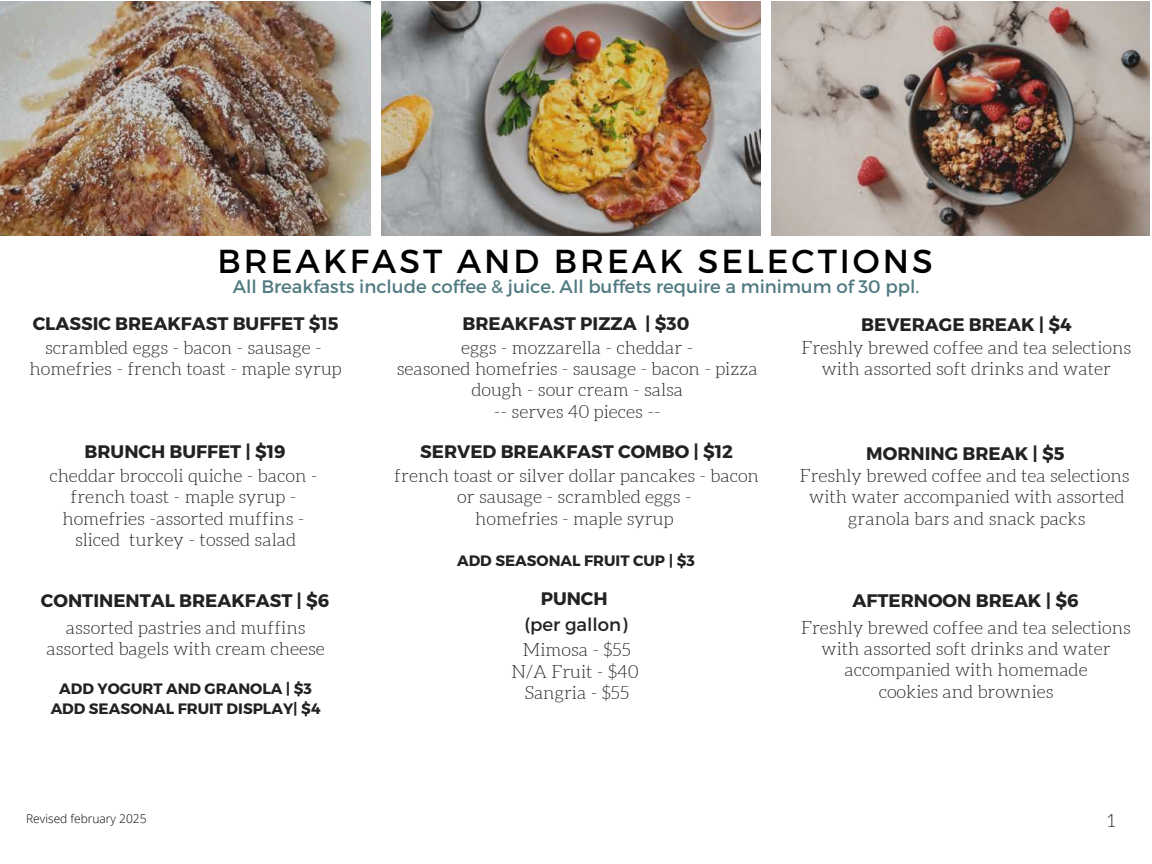
<style>
.page{position:relative;width:1152px;height:864px;background:#fff}
.page>*{position:absolute;margin:0;border:0;box-sizing:border-box;transform-origin:0 0}
.t1{font:33.15px "Montserrat";letter-spacing:.09em;color:#000}
.t2{font:300 18.15px/21.3px "Aleo";color:#222;text-align:center}
.t3{font:700 18.15px "Montserrat";color:#222}
.t4{font:18.15px "Montserrat";color:#507a81}
.t5{font:18.15px "Montserrat";color:#222}
.t6{font:700 15.15px/20.2px "Montserrat";color:#222;text-align:center}
.t7{font:300 12px "Open Sans";color:#000}
</style>
<div class="page">
<img style="left:0;top:2px;width:370px;height:234px">
<img style="left:382px;top:2px;width:379px;height:234px">
<img style="left:772px;top:2px;width:378px;height:234px">
<h1 class="t1" style="left:217px;top:241px;width:717px">BREAKFAST AND BREAK SELECTIONS</h1>
<p class="t4" style="left:233px;top:275px;width:688px">All Breakfasts include coffee &amp; juice. All buffets require a minimum of 30 ppl.</p>
<p class="t3" style="left:33px;top:312px;width:307px">CLASSIC BREAKFAST BUFFET $15</p>
<p class="t3" style="left:463px;top:312px;width:228px">BREAKFAST PIZZA | $30</p>
<p class="t2" style="left:29px;top:337px;width:314px">scrambled eggs - bacon - sausage - homefries - french toast - maple syrup</p>
<p class="t2" style="left:397px;top:337px;width:362px">eggs - mozzarella - cheddar -<br>seasoned homefries - sausage - bacon - pizza dough - sour cream - salsa<br>-- serves 40 pieces --</p>
<p class="t3" style="left:85px;top:440px;width:203px">BRUNCH BUFFET | $19</p>
<p class="t3" style="left:420px;top:440px;width:314px">SERVED BREAKFAST COMBO | $12</p>
<p class="t2" style="left:49px;top:465px;width:270px">cheddar broccoli quiche - bacon - french toast - maple syrup - homefries -assorted muffins - sliced turkey - tossed salad</p>
<p class="t2" style="left:394px;top:465px;width:366px">french toast or silver dollar pancakes - bacon or sausage - scrambled eggs -<br>homefries - maple syrup</p>
<p class="t6" style="left:457px;top:550px;width:239px">ADD SEASONAL FRUIT CUP | $3</p>
<p class="t3" style="left:861px;top:313px;width:212px">BEVERAGE BREAK | $4</p>
<p class="t2" style="left:802px;top:337px;width:331px">Freshly brewed coffee and tea selections with assorted soft drinks and water</p>
<p class="t3" style="left:866px;top:442px;width:200px">MORNING BREAK | $5</p>
<p class="t2" style="left:800px;top:465px;width:331px">Freshly brewed coffee and tea selections with water accompanied with assorted granola bars and snack packs</p>
<p class="t3" style="left:41px;top:590px;width:290px">CONTINENTAL BREAKFAST | $6</p>
<p class="t2" style="left:47px;top:616px;width:280px">assorted pastries and muffins assorted bagels with cream cheese</p>
<p class="t6" style="left:51px;top:678px;width:271px">ADD YOGURT AND GRANOLA | $3<br>ADD SEASONAL FRUIT DISPLAY| $4</p>
<p class="t3" style="left:541px;top:587px;width:69px">PUNCH</p>
<p class="t3" style="left:852px;top:590px;width:228px">AFTERNOON BREAK | $6</p>
<p class="t2" style="left:512px;top:639px;width:129px">Mimosa - $55<br>N/A Fruit - $40<br>Sangria - $55</p>
<p class="t5" style="left:524px;top:613px;width:104px">(per gallon)</p>
<p class="t2" style="left:801px;top:616px;width:331px">Freshly brewed coffee and tea selections with assorted soft drinks and water accompanied with homemade<br>cookies and brownies</p>
<p class="t7" style="left:26px;top:810px;width:122px">Revised february 2025</p>
<p class="t2" style="left:1108px;top:810px;width:10px">1</p>
</div>
